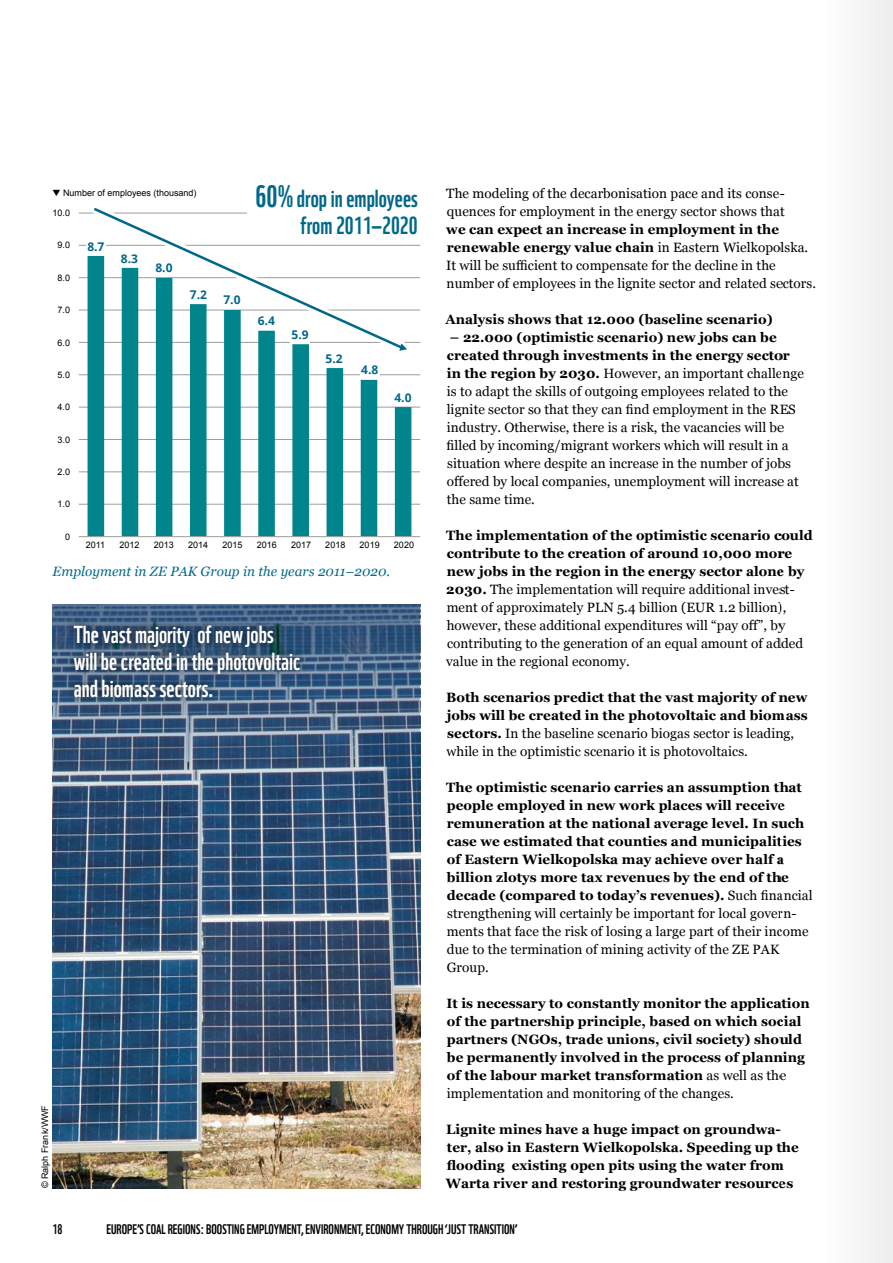
<style>
.page{position:relative;width:893px;height:1263px;background:#fff}
.page>*{position:absolute;margin:0;border:0;box-sizing:border-box;transform-origin:0 0}
.t1{font:24px/27px "WWF";color:#fff}
.t2{font:24px/27px "WWF";color:#00688b;text-align:right}
.t3{font:700 13.5px/18px "Georgia";letter-spacing:.005em;color:#000}
.t4{font:13.5px/18px "Georgia";letter-spacing:.005em;color:#000}
.t5{font:13.5px "WWF";color:#000}
.t6{font:italic 13.5px "Georgia";letter-spacing:.005em;color:#00688b}
.t7{font:700 12px "Open Sans";color:#00688b}
.t8{font:9px "Arial";color:#000}
.s1{font-size:30px}
.s2{font-weight:700}
.s3{font-weight:400}
</style>
<div class="page">
<img style="left:53px;top:840px;width:367px;height:348px">
<svg style="left:53px;top:604px;width:367px;height:236px;background:#446081"></svg>
<div style="left:65px;top:616px;width:244px;height:90px;background:#000;opacity:.75"></div>
<hr style="left:79px;top:504px;width:341px;height:1px;background:#9d9d9c">
<hr style="left:79px;top:472px;width:341px;height:1px;background:#9d9d9c">
<hr style="left:79px;top:439px;width:341px;height:1px;background:#9d9d9c">
<hr style="left:79px;top:407px;width:341px;height:1px;background:#9d9d9c">
<hr style="left:79px;top:374px;width:341px;height:1px;background:#9d9d9c">
<hr style="left:79px;top:342px;width:341px;height:1px;background:#9d9d9c">
<hr style="left:79px;top:310px;width:341px;height:1px;background:#9d9d9c">
<hr style="left:79px;top:277px;width:341px;height:1px;background:#9d9d9c">
<hr style="left:79px;top:245px;width:341px;height:1px;background:#9d9d9c">
<hr style="left:79px;top:213px;width:341px;height:1px;background:#9d9d9c">
<svg style="left:88px;top:357px;width:323px;height:179px"></svg>
<hr style="left:79px;top:536px;width:341px;height:1px;background:#9d9d9c">
<div style="left:86px;top:240px;width:20px;height:15px;background:#fff"></div>
<div style="left:324px;top:352px;width:20px;height:15px;background:#fff"></div>
<div style="left:360px;top:364px;width:20px;height:14px;background:#fff"></div>
<div style="left:393px;top:391px;width:20px;height:15px;background:#fff"></div>
<div style="left:296px;top:210px;width:144px;height:30px;background:#fff"></div>
<svg style="left:88px;top:207px;width:328px;height:150px"></svg>
<div style="left:780px;top:0;width:113px;height:1263px;background:#fbfbfb"></div>
<p class="t8" style="left:53px;top:187px;width:146px">▼ Number of employees (thousand)</p>
<p class="t8" style="left:53px;top:207px;width:19px">10.0</p>
<p class="t8" style="left:58px;top:239px;width:14px">9.0</p>
<p class="t8" style="left:58px;top:272px;width:14px">8.0</p>
<p class="t8" style="left:58px;top:304px;width:14px">7.0</p>
<p class="t8" style="left:58px;top:336px;width:14px">6.0</p>
<p class="t8" style="left:58px;top:369px;width:14px">5.0</p>
<p class="t8" style="left:58px;top:401px;width:14px">4.0</p>
<p class="t8" style="left:58px;top:434px;width:14px">3.0</p>
<p class="t8" style="left:58px;top:466px;width:14px">2.0</p>
<p class="t8" style="left:58px;top:498px;width:14px">1.0</p>
<p class="t7" style="left:87px;top:238px;width:19px">8.7</p>
<p class="t7" style="left:121px;top:250px;width:19px">8.3</p>
<p class="t7" style="left:155px;top:259px;width:19px">8.0</p>
<p class="t7" style="left:190px;top:286px;width:19px">7.2</p>
<h1 class="t2" style="left:256px;top:183px;width:164px"><span class="s1">60%</span> drop in employees from 2011–2020</h1>
<p class="t7" style="left:223px;top:291px;width:19px">7.0</p>
<p class="t7" style="left:258px;top:312px;width:19px">6.4</p>
<p class="t7" style="left:291px;top:326px;width:19px">5.9</p>
<p class="t7" style="left:325px;top:350px;width:19px">5.2</p>
<p class="t7" style="left:361px;top:361px;width:19px">4.8</p>
<p class="t7" style="left:394px;top:389px;width:19px">4.0</p>
<p class="t8" style="left:65px;top:531px;width:7px">0</p>
<p class="t6" style="left:53px;top:563px;width:339px">Employment in ZE PAK Group in the years 2011–2020.</p>
<p class="t8" style="left:86px;top:539px;width:21px">2011</p>
<p class="t8" style="left:119px;top:539px;width:22px">2012</p>
<p class="t8" style="left:154px;top:539px;width:22px">2013</p>
<p class="t8" style="left:188px;top:539px;width:22px">2014</p>
<p class="t8" style="left:222px;top:539px;width:22px">2015</p>
<p class="t8" style="left:257px;top:539px;width:22px">2016</p>
<p class="t8" style="left:291px;top:539px;width:22px">2017</p>
<p class="t8" style="left:325px;top:539px;width:22px">2018</p>
<p class="t8" style="left:360px;top:539px;width:22px">2019</p>
<p class="t8" style="left:394px;top:539px;width:22px">2020</p>
<h1 class="t1" style="left:74px;top:618px;width:228px">The vast majority of new jobs will be created in the photovoltaic and biomass sectors.</h1>
<p class="t8" style="left:39px;top:1188px;width:85px;rotate:-90deg">© Ralph Frank/WWF</p>
<p class="t4" style="left:446px;top:184px;width:340px">The modeling of the decarbonisation pace and its conse&shy;quences for employment in the energy sector shows that</p>
<p class="t4" style="left:446px;top:220px;width:371px"><span class="s2">we can expect an increase in employment in the renewable energy value chain</span> in Eastern Wielkopolska.<br>It will be sufficient to compensate for the decline in the number of employees in the lignite sector and related sectors.</p>
<p class="t3" style="left:445px;top:310px;width:329px">Analysis shows that 12.000 (baseline scenario)</p>
<p class="t4" style="left:447px;top:328px;width:359px"><span class="s2">– 22.000 (optimistic scenario) new jobs can be created through investments in the energy sector in the region by 2030.</span> However, an important challenge is to adapt the skills of outgoing employees related to the lignite sector so that they can find employment in the RES industry. Otherwise, there is a risk, the vacancies will be filled by incoming/migrant workers which will result in a situation where despite an increase in the number of jobs offered by local companies, unemployment will increase at the same time.</p>
<p class="t4" style="left:446px;top:526px;width:368px"><span class="s2">The implementation of the optimistic scenario could contribute to the creation of around 10,000 more new jobs in the region in the energy sector alone by 2030.</span> The implementation will require additional invest&shy;ment of approximately PLN 5.4 billion (EUR 1.2 billion), however, these additional expenditures will “pay off”, by contributing to the generation of an equal amount of added value in the regional economy.</p>
<p class="t3" style="left:446px;top:688px;width:363px">Both scenarios predict that the vast majority of new jobs will be created in the photovoltaic and biomass sectors. <span class="s3">In the baseline scenario biogas sector is leading, while in the optimistic scenario it is photovoltaics.</span></p>
<p class="t3" style="left:446px;top:778px;width:368px">The optimistic scenario carries an assumption that people employed in new work places will receive remuneration at the national average level. In such case we estimated that counties and municipalities of Eastern Wielkopolska may achieve over half a billion zlotys more tax revenues by the end of the decade (compared to today’s revenues). <span class="s3">Such financial strengthening will certainly be important for local govern&shy;ments that face the risk of losing a large part of their income due to the termination of mining activity of the ZE PAK Group.</span></p>
<p class="t3" style="left:446px;top:993px;width:365px">It is necessary to constantly monitor the application of the partnership principle, based on which social partners (NGOs, trade unions, civil society) should be permanently involved in the process of planning of the labour market transformation <span class="s3">as well as the implementation and monitoring of the changes.</span></p>
<p class="t3" style="left:446px;top:1119px;width:354px">Lignite mines have a huge impact on groundwa&shy;ter, also in Eastern Wielkopolska. Speeding up the flooding existing open pits using the water from</p>
<p class="t3" style="left:446px;top:1173px;width:349px">Warta river and restoring groundwater resources</p>
<p class="t5" style="left:53px;top:1219px;width:11px">18</p>
<p class="t5" style="left:107px;top:1219px;width:412px">EUROPE’S COAL REGIONS: BOOSTING EMPLOYMENT, ENVIRONMENT, ECONOMY THROUGH ‘JUST TRANSITION’</p>
</div>
